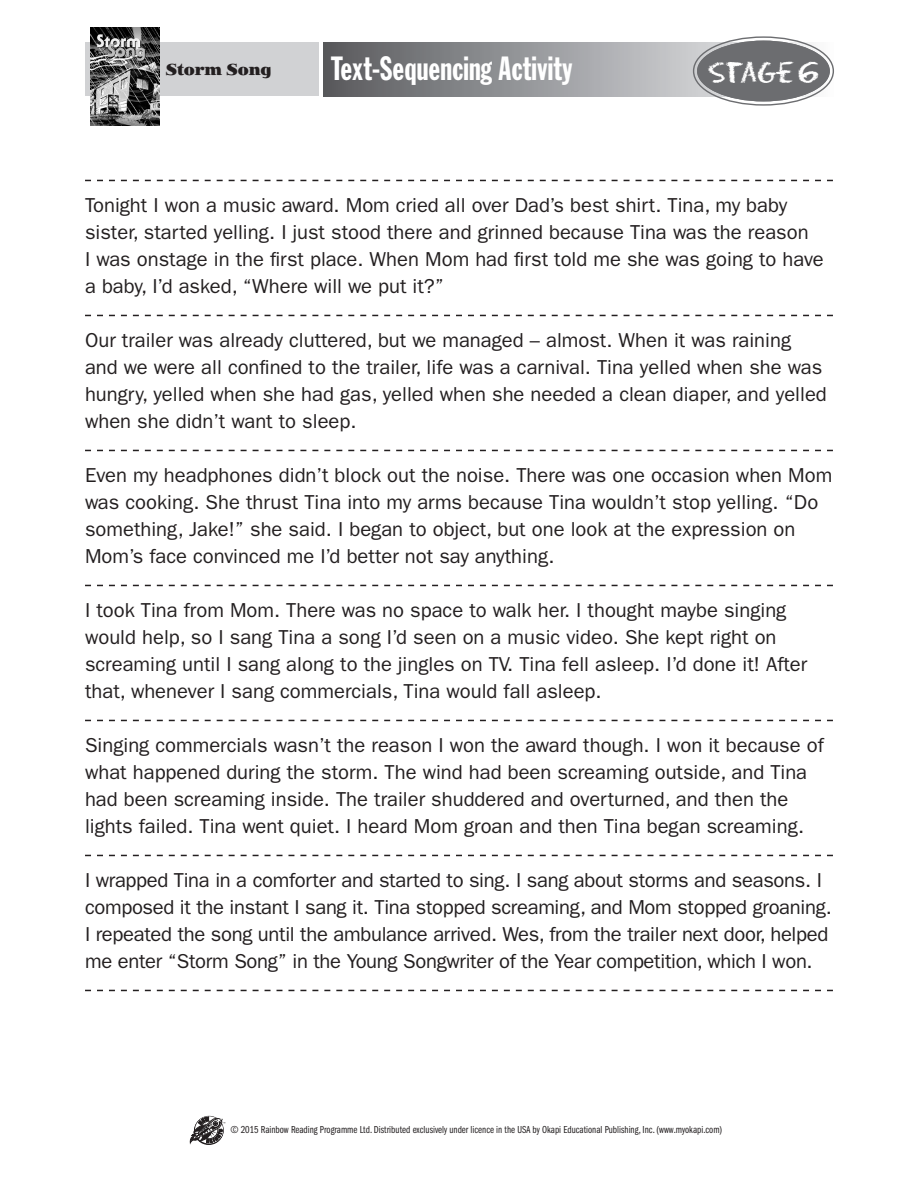
<style>
.page{position:relative;width:918px;height:1188px;background:#fff}
.page>*{position:absolute;margin:0;border:0;box-sizing:border-box;transform-origin:0 0}
.Sheet_title{font:33px "Franklin Gothic Std Extra Cond";letter-spacing:.005em;color:#fff}
.t1{font:26.7px "Eraser";letter-spacing:-.03em;color:#fff}
.Sequence_text___rule{font:20.25px/27px "ITC Franklin Gothic Std";color:#231f20}
.t2{font:900 16.5px "Jimbo Std";letter-spacing:-.005em;color:#231f20;scale:.88 1}
.t3{font:10.5px "ITC Franklin Gothic Std Bk Cp";color:#231f20}
</style>
<div class="page">
<div style="left:85px;top:43px;width:234px;height:53px;background:#d1d2d4"></div>
<img style="left:90px;top:27px;width:70px;height:99px">
<svg style="left:189px;top:1117px;width:36px;height:28px"></svg>
<svg style="left:85px;top:180px;width:748px;height:1px"></svg>
<svg style="left:85px;top:315px;width:748px;height:1px"></svg>
<svg style="left:85px;top:450px;width:748px;height:1px"></svg>
<svg style="left:85px;top:585px;width:748px;height:1px"></svg>
<svg style="left:85px;top:720px;width:748px;height:1px"></svg>
<svg style="left:85px;top:855px;width:748px;height:1px"></svg>
<svg style="left:85px;top:990px;width:748px;height:1px"></svg>
<svg style="left:323px;top:43px;width:510px;height:53px;background:#959699"></svg>
<div style="left:697px;top:41px;width:133px;height:60px;background:#6c6d70;border-radius:50%"></div>
<div style="left:697px;top:41px;width:133px;height:60px;border:4px solid #6c6d70;border-radius:50%"></div>
<p class="t2" style="left:166px;top:60px;width:122px">Storm Song</p>
<p class="Sheet_title" style="left:332px;top:51px;width:242px">Text-Sequencing Activity</p>
<p class="t1" style="left:708px;top:57px;width:112px">Stage 6</p>
<p class="Sequence_text___rule" style="left:85px;top:192px;width:740px">Tonight I won a music award. Mom cried all over Dad’s best shirt. Tina, my baby sister, started yelling. I just stood there and grinned because Tina was the reason<br>I was onstage in the first place. When Mom had first told me she was going to have a baby, I’d asked, “Where will we put it?”</p>
<p class="Sequence_text___rule" style="left:85px;top:327px;width:743px">Our trailer was already cluttered, but we managed – almost. When it was raining and we were all confined to the trailer, life was a carnival. Tina yelled when she was hungry, yelled when she had gas, yelled when she needed a clean diaper, and yelled when she didn’t want to sleep.</p>
<p class="Sequence_text___rule" style="left:85px;top:462px;width:749px">Even my headphones didn’t block out the noise. There was one occasion when Mom was cooking. She thrust Tina into my arms because Tina wouldn’t stop yelling. “Do something, Jake!” she said. I began to object, but one look at the expression on Mom’s face convinced me I’d better not say anything.</p>
<p class="Sequence_text___rule" style="left:85px;top:597px;width:724px">I took Tina from Mom. There was no space to walk her. I thought maybe singing would help, so I sang Tina a song I’d seen on a music video. She kept right on screaming until I sang along to the jingles on TV. Tina fell asleep. I’d done it! After that, whenever I sang commercials, Tina would fall asleep.</p>
<p class="Sequence_text___rule" style="left:85px;top:732px;width:740px">Singing commercials wasn’t the reason I won the award though. I won it because of what happened during the storm. The wind had been screaming outside, and Tina had been screaming inside. The trailer shuddered and overturned, and then the lights failed. Tina went quiet. I heard Mom groan and then Tina began screaming.</p>
<p class="Sequence_text___rule" style="left:85px;top:867px;width:748px">I wrapped Tina in a comforter and started to sing. I sang about storms and seasons. I composed it the instant I sang it. Tina stopped screaming, and Mom stopped groaning.<br>I repeated the song until the ambulance arrived. Wes, from the trailer next door, helped me enter “Storm Song” in the Young Songwriter of the Year competition, which I won.</p>
<p class="t3" style="left:230px;top:1124px;width:493px">© 2015 Rainbow Reading Programme Ltd. Distributed exclusively under licence in the USA by Okapi Educational Publishing, Inc. (www.myokapi.com)</p>
</div>
